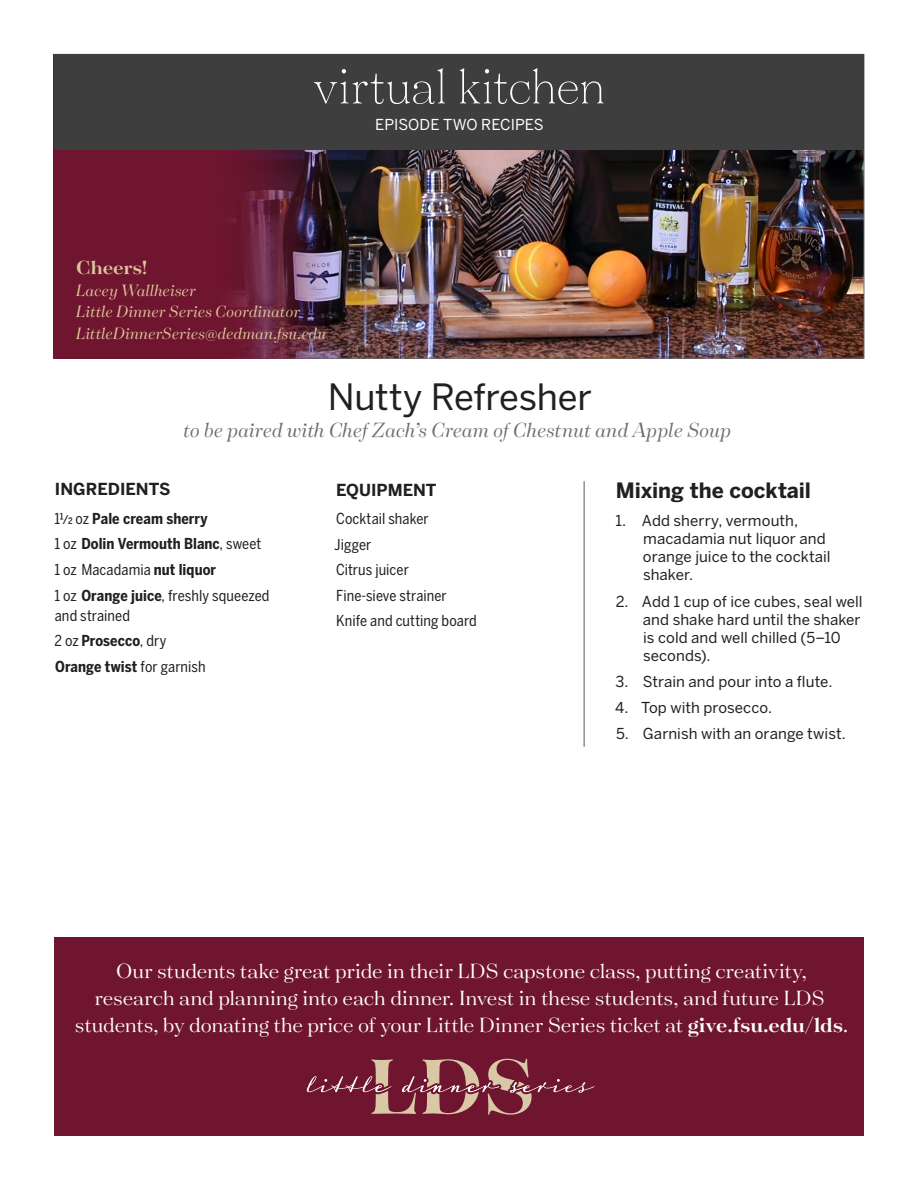
<style>
.page{position:relative;width:918px;height:1188px;background:#fff}
.page>*{position:absolute;margin:0;border:0;box-sizing:border-box;transform-origin:0 0}
.t1{font:300 54px "Tenez";letter-spacing:-.01em;color:#fff}
.t2{font:36px "Benton Sans";letter-spacing:-.005em;color:#231f20}
.t3{font:22.5px/27px "Tenez";letter-spacing:-.005em;color:#fff;text-align:center}
.t4{font:italic 22.5px "Tenez";color:#6c6d70}
.t5{font:700 21px "Benton Sans";letter-spacing:-.005em;color:#231f20}
.t6{font:700 21px "Tenez";color:#dfc79a}
.t7{font:italic 18px "Tenez";letter-spacing:.005em;color:#dfc79a}
.t8{font:700 16.5px "Benton Sans";color:#231f20}
.t9{font:15px/18px "Benton Sans";letter-spacing:.005em;color:#231f20}
.t10{font:15px/20.2px "Benton Sans Condensed";letter-spacing:.005em;color:#231f20}
.t11{font:700 15px "Benton Sans Condensed";letter-spacing:.005em;color:#231f20}
.t12{font:15px "Benton Sans";color:#fff}
.s1{font-weight:400}
.s2{font-weight:700}
</style>
<div class="page">
<img style="left:333px;top:149px;width:529px;height:208px">
<svg style="left:54px;top:149px;width:279px;height:210px;background:#681d37"></svg>
<div style="left:54px;top:937px;width:810px;height:199px;background:#6f1530"></div>
<div style="left:54px;top:54px;width:810px;height:95px;background:#3e3e3f"></div>
<hr style="left:584px;top:481px;width:1px;height:266px;background:#6c6d70">
<svg style="left:307px;top:1059px;width:287px;height:56px"></svg>
<p class="t1" style="left:313px;top:50px;width:294px">virtual kitchen</p>
<p class="t12" style="left:375px;top:116px;width:170px">EPISODE TWO RECIPES</p>
<p class="t6" style="left:76px;top:253px;width:73px">Cheers!</p>
<p class="t7" style="left:76px;top:278px;width:121px">Lacey Wallheiser</p>
<p class="t7" style="left:76px;top:299px;width:226px">Little Dinner Series Coordinator</p>
<p class="t7" style="left:76px;top:321px;width:252px">LittleDinnerSeries@dedman.fsu.edu</p>
<p class="t2" style="left:328px;top:375px;width:266px">Nutty Refresher</p>
<p class="t4" style="left:183px;top:414px;width:549px">to be paired with Chef Zach’s Cream of Chestnut and Apple Soup</p>
<p class="t8" style="left:55px;top:479px;width:117px">INGREDIENTS</p>
<p class="t11" style="left:54px;top:509px;width:155px"><span class="s1">11/2 oz</span> Pale cream sherry</p>
<p class="t11" style="left:54px;top:534px;width:208px"><span class="s1">1 oz</span> Dolin Vermouth Blanc<span class="s1">, sweet</span></p>
<p class="t10" style="left:54px;top:559px;width:163px">1 oz Macadamia <span class="s2">nut liquor</span></p>
<p class="t10" style="left:54px;top:585px;width:217px">1 oz <span class="s2">Orange juice</span>, freshly squeezed and strained</p>
<p class="t11" style="left:55px;top:632px;width:114px"><span class="s1">2 oz</span> Prosecco<span class="s1">, dry</span></p>
<p class="t11" style="left:55px;top:657px;width:152px">Orange twist <span class="s1">for garnish</span></p>
<p class="t8" style="left:336px;top:479px;width:102px">EQUIPMENT</p>
<p class="t10" style="left:336px;top:508px;width:94px">Cocktail shaker</p>
<p class="t10" style="left:334px;top:534px;width:39px">Jigger</p>
<p class="t10" style="left:336px;top:560px;width:74px">Citrus juicer</p>
<p class="t10" style="left:336px;top:585px;width:112px">Fine-sieve strainer</p>
<p class="t10" style="left:336px;top:611px;width:142px">Knife and cutting board</p>
<p class="t5" style="left:616px;top:477px;width:197px">Mixing the cocktail</p>
<p class="t9" style="left:643px;top:512px;width:189px;text-indent:-28px">1. Add sherry, vermouth, macadamia nut liquor and orange juice to the cocktail shaker.</p>
<p class="t9" style="left:643px;top:592px;width:221px;text-indent:-27px">2. Add 1 cup of ice cubes, seal well and shake hard until the shaker is cold and well chilled (5–10 seconds).</p>
<p class="t9" style="left:616px;top:672px;width:218px">3. Strain and pour into a flute.</p>
<p class="t9" style="left:615px;top:698px;width:159px">4. Top with prosecco.</p>
<p class="t9" style="left:616px;top:724px;width:231px">5. Garnish with an orange twist.</p>
<p class="t3" style="left:75px;top:957px;width:775px">Our students take great pride in their LDS capstone class, putting creativity, research and planning into each dinner. Invest in these students, and future LDS students, by donating the price of your Little Dinner Series ticket at <span class="s2">give.fsu.edu/lds</span>.</p>
</div>
